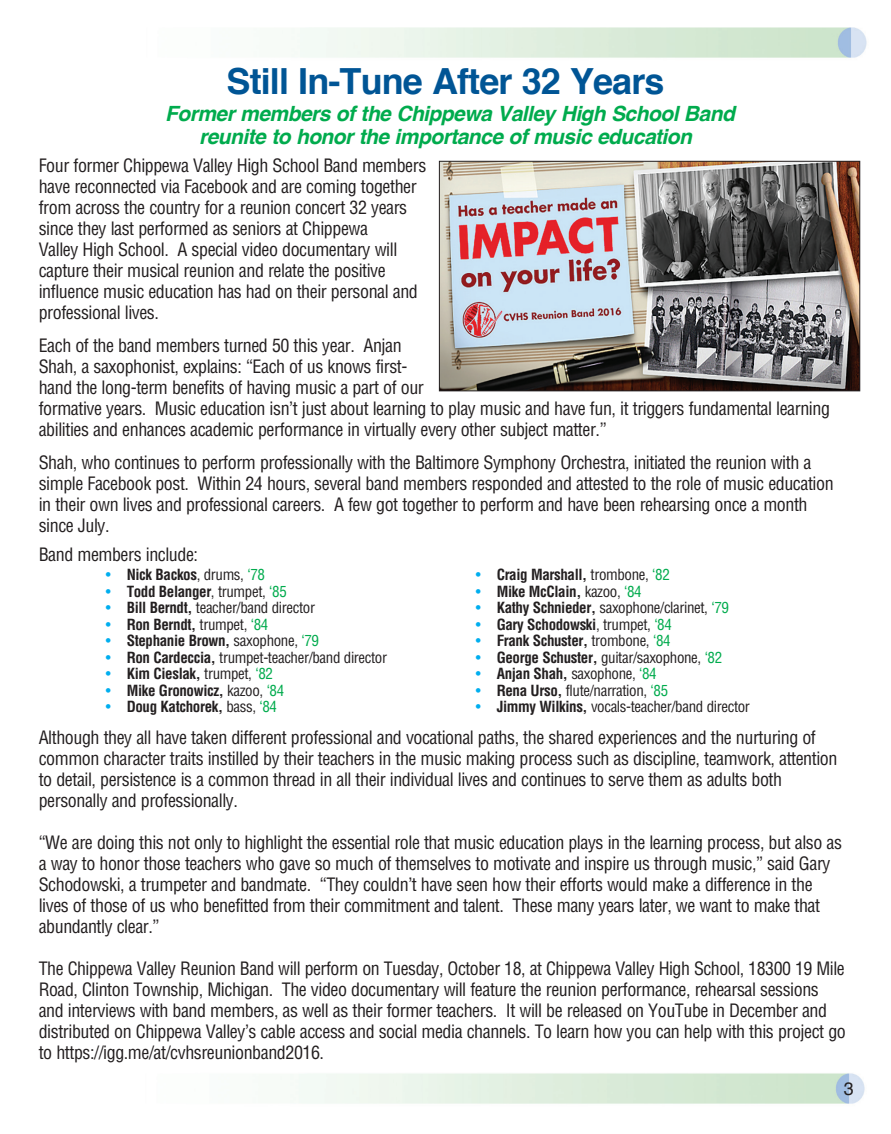
<style>
.page{position:relative;width:891px;height:1134px;background:#fff}
.page>*{position:absolute;margin:0;border:0;box-sizing:border-box;transform-origin:0 0}
.t1{font:700 36px "Helvetica";letter-spacing:-.025em;color:#005595}
.t2{font:italic 700 21px/22.5px "Helvetica";letter-spacing:-.025em;color:#00ab4d;text-align:center}
.t3{font:condensed 18px/21px "Helvetica";letter-spacing:-.025em;color:#231f20}
.t4{font:18px "Helvetica";color:#231f20}
.t5{font:700 condensed 15px "Helvetica";letter-spacing:-.025em;color:#231f20}
.t6{font:condensed 15px "Helvetica";letter-spacing:-.025em;color:#231f20}
.s1{font-weight:400;color:#00aeef}
.s2{font-weight:400}
.s3{font-weight:400;color:#00ab4d}
.s4{color:#00aeef}
.s5{font-weight:700}
.s6{color:#00ab4d}
</style>
<div class="page">
<img style="left:300px;top:27px;width:567px;height:31px">
<img style="left:298px;top:1073px;width:567px;height:31px">
<img style="left:441px;top:163px;width:417px;height:226px">
<div style="left:439px;top:161px;width:421px;height:230px;border:1px solid #231f20"></div>
<h1 class="t1" style="left:227px;top:53px;width:439px">Still In-Tune After 32 Years</h1>
<p class="t2" style="left:165px;top:103px;width:571px">Former members of the Chippewa Valley High School Band reunite to honor the importance of music education</p>
<p class="t3" style="left:39px;top:155px;width:389px">Four former Chippewa Valley High School Band members have reconnected via Facebook and are coming together from across the country for a reunion concert 32 years since they last performed as seniors at Chippewa<br>Valley High School. A special video documentary will capture their musical reunion and relate the positive influence music education has had on their personal and professional lives.</p>
<p class="t3" style="left:39px;top:335px;width:793px">Each of the band members turned 50 this year. Anjan<br>Shah, a saxophonist, explains: “Each of us knows first-<br>hand the long-term benefits of having music a part of our<br>formative years. Music education isn’t just about learning to play music and have fun, it triggers fundamental learning abilities and enhances academic performance in virtually every other subject matter.”</p>
<p class="t3" style="left:39px;top:452px;width:796px">Shah, who continues to perform professionally with the Baltimore Symphony Orchestra, initiated the reunion with a simple Facebook post. Within 24 hours, several band members responded and attested to the role of music education in their own lives and professional careers. A few got together to perform and have been rehearsing once a month since July.</p>
<p class="t3" style="left:39px;top:544px;width:161px">Band members include:</p>
<p class="t5" style="left:106px;top:566px;width:161px"><span class="s1">•</span> Nick Backos<span class="s2">, drums,</span> <span class="s3">‘78</span></p>
<p class="t5" style="left:106px;top:582px;width:183px"><span class="s1">•</span> Todd Belanger<span class="s2">, trumpet,</span> <span class="s3">‘85</span></p>
<p class="t6" style="left:106px;top:599px;width:211px"><span class="s4">•</span> <span class="s5">Bill Berndt,</span> teacher/band director</p>
<p class="t5" style="left:106px;top:615px;width:164px"><span class="s1">•</span> Ron Berndt, <span class="s2">trumpet,</span> <span class="s3">‘84</span></p>
<p class="t5" style="left:106px;top:632px;width:215px"><span class="s1">•</span> Stephanie Brown, <span class="s2">saxophone,</span> <span class="s3">‘79</span></p>
<p class="t6" style="left:106px;top:648px;width:283px"><span class="s4">•</span> <span class="s5">Ron Cardeccia,</span> trumpet-teacher/band director</p>
<p class="t5" style="left:106px;top:665px;width:169px"><span class="s1">•</span> Kim Cieslak, <span class="s2">trumpet,</span> <span class="s3">‘82</span></p>
<p class="t5" style="left:106px;top:681px;width:180px"><span class="s1">•</span> Mike Gronowicz, <span class="s2">kazoo,</span> <span class="s3">‘84</span></p>
<p class="t5" style="left:106px;top:698px;width:173px"><span class="s1">•</span> Doug Katchorek, <span class="s2">bass,</span> <span class="s3">‘84</span></p>
<p class="t5" style="left:476px;top:566px;width:196px"><span class="s1">•</span> Craig Marshall, <span class="s2">trombone,</span> <span class="s3">‘82</span></p>
<p class="t5" style="left:476px;top:582px;width:167px"><span class="s1">•</span> Mike McClain, <span class="s2">kazoo,</span> <span class="s3">‘84</span></p>
<p class="t6" style="left:476px;top:599px;width:255px"><span class="s4">•</span> <span class="s5">Kathy Schnieder,</span> saxophone/clarinet, <span class="s6">‘79</span></p>
<p class="t5" style="left:476px;top:615px;width:198px"><span class="s1">•</span> Gary Schodowski<span class="s2">, trumpet,</span> <span class="s3">‘84</span></p>
<p class="t5" style="left:476px;top:632px;width:196px"><span class="s1">•</span> Frank Schuster, <span class="s2">trombone,</span> <span class="s3">‘84</span></p>
<p class="t6" style="left:476px;top:648px;width:248px"><span class="s4">•</span> <span class="s5">George Schuster,</span> guitar/saxophone, <span class="s6">‘82</span></p>
<p class="t5" style="left:476px;top:665px;width:183px"><span class="s1">•</span> Anjan Shah, <span class="s2">saxophone,</span> <span class="s3">‘84</span></p>
<p class="t6" style="left:476px;top:681px;width:194px"><span class="s4">•</span> <span class="s5">Rena Urso,</span> flute/narration, <span class="s6">‘85</span></p>
<p class="t6" style="left:476px;top:698px;width:276px"><span class="s4">•</span> <span class="s5">Jimmy Wilkins,</span> vocals-teacher/band director</p>
<p class="t3" style="left:39px;top:727px;width:800px">Although they all have taken different professional and vocational paths, the shared experiences and the nurturing of common character traits instilled by their teachers in the music making process such as discipline, teamwork, attention to detail, persistence is a common thread in all their individual lives and continues to serve them as adults both personally and professionally.</p>
<p class="t3" style="left:39px;top:832px;width:805px">“We are doing this not only to highlight the essential role that music education plays in the learning process, but also as a way to honor those teachers who gave so much of themselves to motivate and inspire us through music,” said Gary Schodowski, a trumpeter and bandmate. “They couldn’t have seen how their efforts would make a difference in the lives of those of us who benefitted from their commitment and talent. These many years later, we want to make that abundantly clear.”</p>
<p class="t3" style="left:39px;top:958px;width:809px">The Chippewa Valley Reunion Band will perform on Tuesday, October 18, at Chippewa Valley High School, 18300 19 Mile Road, Clinton Township, Michigan. The video documentary will feature the reunion performance, rehearsal sessions and interviews with band members, as well as their former teachers. It will be released on YouTube in December and distributed on Chippewa Valley’s cable access and social media channels. To learn how you can help with this project go to https://igg.me/at/cvhsreunionband2016.</p>
<p class="t4" style="left:844px;top:1075px;width:12px">3</p>
</div>
